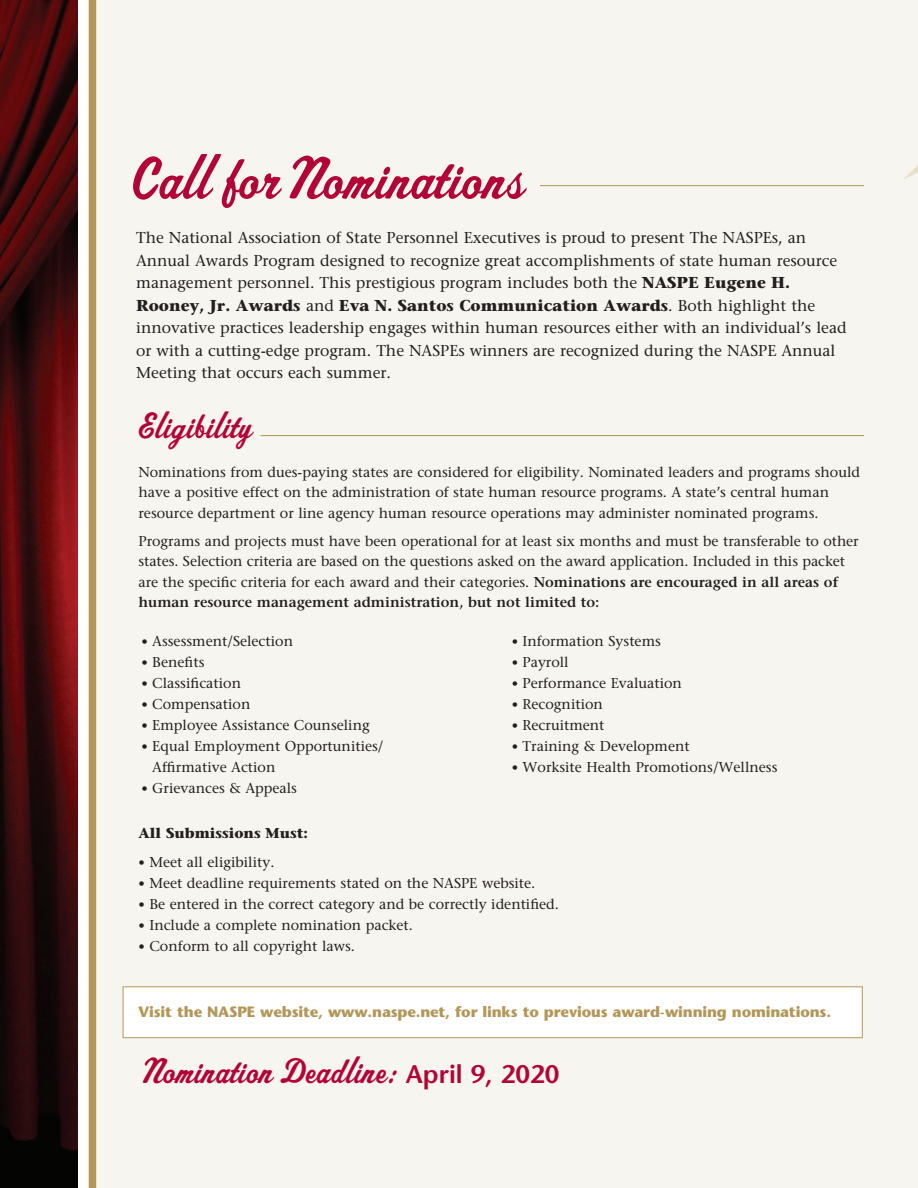
<style>
.page{position:relative;width:918px;height:1188px;background:#fff}
.page>*{position:absolute;margin:0;border:0;box-sizing:border-box;transform-origin:0 0}
.t1{font:60px "Spoleto";color:#b30437}
.t2{font:36px "Spoleto";color:#b30437}
.t3{font:15.75px/22.5px "Stone Serif";color:#231f20}
.t4{font:700 15px "Stone Sans";letter-spacing:-.01em;color:#b39758}
.t5{font:14.25px/20.2px "Stone Serif";color:#231f20}
.t6{font:700 14.25px "Stone Serif";color:#231f20}
.s1{font-weight:700}
.s2{font-weight:600}
.s3{font-size:12.75px}
.s4{font-family:"Stone Sans";font-weight:600;font-size:25.5px}
</style>
<div class="page">
<div style="left:96px;top:0;width:822px;height:1188px;background:#f7f5ef"></div>
<div style="left:123px;top:987px;width:739px;height:51px;background:#fff;border:1px solid #b39758"></div>
<hr style="left:261px;top:435px;width:603px;height:1px;background:#b39758">
<hr style="left:540px;top:185px;width:324px;height:1px;background:#b39758">
<img style="left:0;top:0;width:77px;height:1188px">
<div style="left:89px;top:0;width:7px;height:1188px;background:#b39758"></div>
<svg style="left:903px;top:165px;width:15px;height:15px"></svg>
<h1 class="t1" style="left:128px;top:142px;width:397px">Call forNominations</h1>
<p class="t3" style="left:136px;top:226px;width:712px">The National Association of State Personnel Executives is proud to present The NASPEs, an Annual Awards Program designed to recognize great accomplishments of state human resource management personnel. This prestigious program includes both the <span class="s1">NASPE Eugene H.<br>Rooney, Jr. Awards</span> and <span class="s1">Eva N. Santos Communication Awards</span>. Both highlight the innovative practices leadership engages within human resources either with an individual’s lead or with a cutting-edge program. The NASPEs winners are recognized during the NASPE Annual Meeting that occurs each summer.</p>
<h2 class="t2" style="left:136px;top:404px;width:117px">Eligibility</h2>
<p class="t5" style="left:139px;top:462px;width:723px">Nominations from dues-paying states are considered for eligibility. Nominated leaders and programs should have a positive effect on the administration of state human resource programs. A state’s central human resource department or line agency human resource operations may administer nominated programs.</p>
<p class="t5" style="left:139px;top:531px;width:722px">Programs and projects must have been operational for at least six months and must be transferable to other states. Selection criteria are based on the questions asked on the award application. Included in this packet are the specific criteria for each award and their categories. <span class="s2">Nominations are encouraged in all areas of human resource management administration, but not limited to:</span></p>
<p class="t5" style="left:141px;top:631px;width:153px"><span class="s3">•</span> Assessment/Selection</p>
<p class="t5" style="left:141px;top:652px;width:65px"><span class="s3">•</span> Benefits</p>
<p class="t5" style="left:141px;top:673px;width:101px"><span class="s3">•</span> Classification</p>
<p class="t5" style="left:141px;top:694px;width:110px"><span class="s3">•</span> Compensation</p>
<p class="t5" style="left:141px;top:715px;width:230px"><span class="s3">•</span> Employee Assistance Counseling</p>
<p class="t5" style="left:152px;top:736px;width:233px;line-height:21px;text-indent:-11px"><span class="s3">•</span> Equal Employment Opportunities/<br>Affirmative Action</p>
<p class="t5" style="left:141px;top:778px;width:157px"><span class="s3">•</span> Grievances &amp; Appeals</p>
<p class="t5" style="left:512px;top:631px;width:151px"><span class="s3">•</span> Information Systems</p>
<p class="t5" style="left:512px;top:652px;width:59px"><span class="s3">•</span> Payroll</p>
<p class="t5" style="left:512px;top:673px;width:172px"><span class="s3">•</span> Performance Evaluation</p>
<p class="t5" style="left:512px;top:694px;width:93px"><span class="s3">•</span> Recognition</p>
<p class="t5" style="left:512px;top:715px;width:94px"><span class="s3">•</span> Recruitment</p>
<p class="t5" style="left:512px;top:736px;width:180px"><span class="s3">•</span> Training &amp; Development</p>
<p class="t5" style="left:512px;top:757px;width:267px"><span class="s3">•</span> Worksite Health Promotions/Wellness</p>
<p class="t6" style="left:139px;top:823px;width:171px">All Submissions Must:</p>
<p class="t5" style="left:139px;top:852px;width:137px"><span class="s3">•</span> Meet all eligibility.</p>
<p class="t5" style="left:139px;top:873px;width:398px"><span class="s3">•</span> Meet deadline requirements stated on the NASPE website.</p>
<p class="t5" style="left:139px;top:894px;width:422px"><span class="s3">•</span> Be entered in the correct category and be correctly identified.</p>
<p class="t5" style="left:139px;top:915px;width:276px"><span class="s3">•</span> Include a complete nomination packet.</p>
<p class="t5" style="left:139px;top:936px;width:218px"><span class="s3">•</span> Conform to all copyright laws.</p>
<p class="t4" style="left:139px;top:1003px;width:694px">Visit the NASPE website, www.naspe.net, for links to previous award-winning nominations.</p>
<h2 class="t2" style="left:136px;top:1049px;width:424px">Nomination Deadline: <span class="s4">April 9, 2020</span></h2>
</div>
